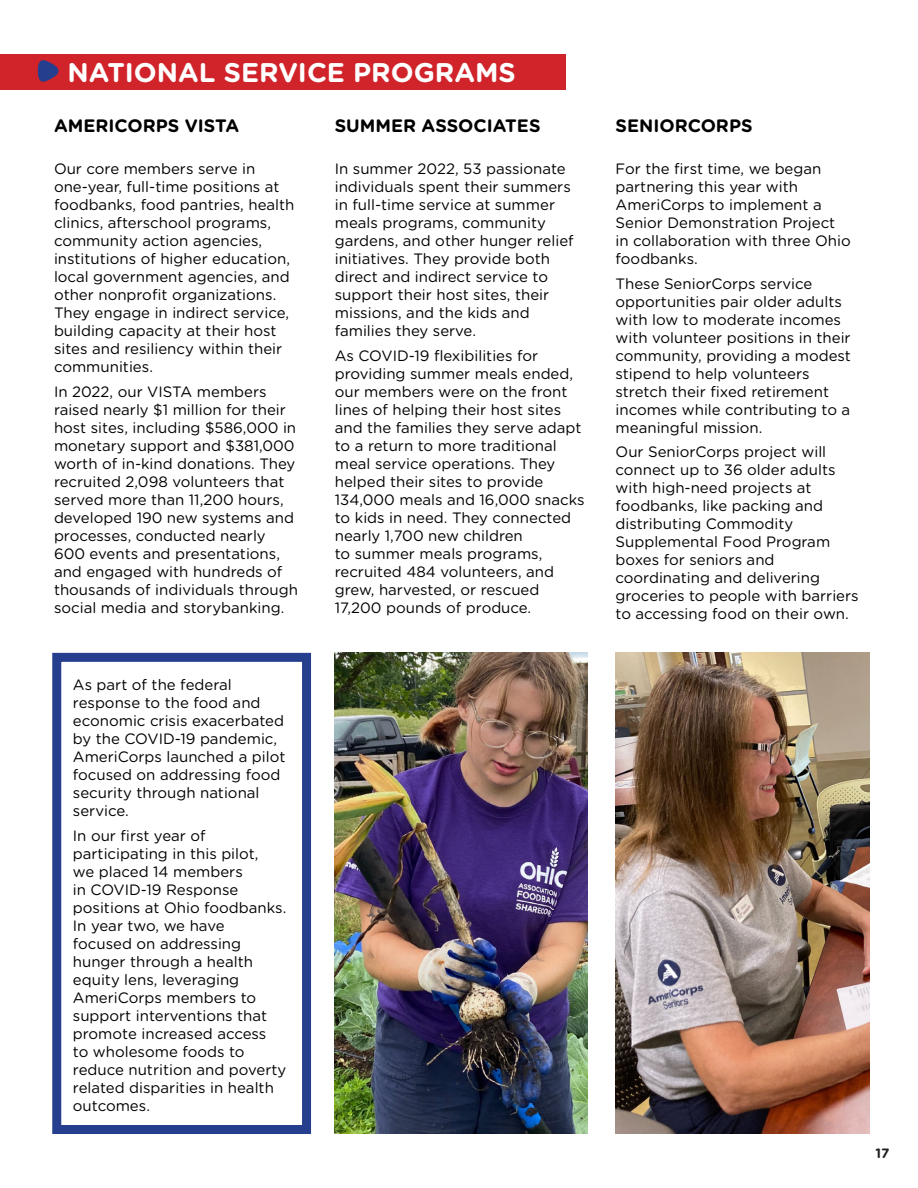
<style>
.page{position:relative;width:918px;height:1188px;background:#fff}
.page>*{position:absolute;margin:0;border:0;box-sizing:border-box;transform-origin:0 0}
.large_subheader_-_wh{font:700 27px "Gotham Rounded";color:#fff}
.small_subheader_-_bl{font:700 18px "Gotham Rounded";color:#000}
.small_paragraph_-_bl{font:15px/18px "Gotham Rounded";color:#000}
.t1{font:700 13.5px "Gotham Rounded";color:#231f20}
</style>
<div class="page">
<div style="left:0;top:54px;width:566px;height:35px;background:#d1232a"></div>
<svg style="left:38px;top:60px;width:21px;height:22px"></svg>
<img style="left:335px;top:653px;width:253px;height:481px">
<img style="left:616px;top:653px;width:253px;height:481px">
<div style="left:52px;top:653px;width:259px;height:481px;border:9px solid #253f8e"></div>
<p class="large_subheader_-_wh" style="left:67px;top:52px;width:450px">NATIONAL SERVICE PROGRAMS</p>
<p class="small_subheader_-_bl" style="left:54px;top:113px;width:187px">AMERICORPS VISTA</p>
<p class="small_subheader_-_bl" style="left:335px;top:113px;width:207px">SUMMER ASSOCIATES</p>
<p class="small_subheader_-_bl" style="left:616px;top:113px;width:138px">SENIORCORPS</p>
<p class="small_paragraph_-_bl" style="left:335px;top:159px;width:240px">In summer 2022, 53 passionate individuals spent their summers in full-time service at summer meals programs, community gardens, and other hunger relief initiatives. They provide both direct and indirect service to support their host sites, their missions, and the kids and families they serve.</p>
<p class="small_paragraph_-_bl" style="left:335px;top:346px;width:251px">As COVID-19 flexibilities for providing summer meals ended, our members were on the front lines of helping their host sites and the families they serve adapt to a return to more traditional meal service operations. They helped their sites to provide<br>134,000 meals and 16,000 snacks to kids in need. They connected nearly 1,700 new children<br>to summer meals programs, recruited 484 volunteers, and grew, harvested, or rescued<br>17,200 pounds of produce.</p>
<p class="small_paragraph_-_bl" style="left:54px;top:159px;width:242px">Our core members serve in one-year, full-time positions at foodbanks, food pantries, health clinics, afterschool programs, community action agencies, institutions of higher education, local government agencies, and other nonprofit organizations.<br>They engage in indirect service, building capacity at their host sites and resiliency within their communities.</p>
<p class="small_paragraph_-_bl" style="left:54px;top:382px;width:246px">In 2022, our VISTA members raised nearly $1 million for their host sites, including $586,000 in monetary support and $381,000 worth of in-kind donations. They recruited 2,098 volunteers that served more than 11,200 hours, developed 190 new systems and processes, conducted nearly<br>600 events and presentations, and engaged with hundreds of thousands of individuals through social media and storybanking.</p>
<p class="small_paragraph_-_bl" style="left:616px;top:159px;width:237px">For the first time, we began partnering this year with<br>AmeriCorps to implement a<br>Senior Demonstration Project in collaboration with three Ohio foodbanks.</p>
<p class="small_paragraph_-_bl" style="left:616px;top:274px;width:237px">These SeniorCorps service opportunities pair older adults with low to moderate incomes with volunteer positions in their community, providing a modest stipend to help volunteers stretch their fixed retirement incomes while contributing to a meaningful mission.</p>
<p class="small_paragraph_-_bl" style="left:616px;top:443px;width:245px">Our SeniorCorps project will connect up to 36 older adults with high-need projects at foodbanks, like packing and distributing Commodity<br>Supplemental Food Program boxes for seniors and coordinating and delivering groceries to people with barriers to accessing food on their own.</p>
<p class="small_paragraph_-_bl" style="left:73px;top:675px;width:214px">As part of the federal response to the food and economic crisis exacerbated by the COVID-19 pandemic,<br>AmeriCorps launched a pilot focused on addressing food security through national service.</p>
<p class="small_paragraph_-_bl" style="left:73px;top:826px;width:215px">In our first year of participating in this pilot,<br>we placed 14 members<br>in COVID-19 Response positions at Ohio foodbanks.<br>In year two, we have focused on addressing hunger through a health equity lens, leveraging<br>AmeriCorps members to support interventions that promote increased access<br>to wholesome foods to reduce nutrition and poverty related disparities in health outcomes.</p>
<p class="t1" style="left:876px;top:1144px;width:16px">17</p>
</div>
